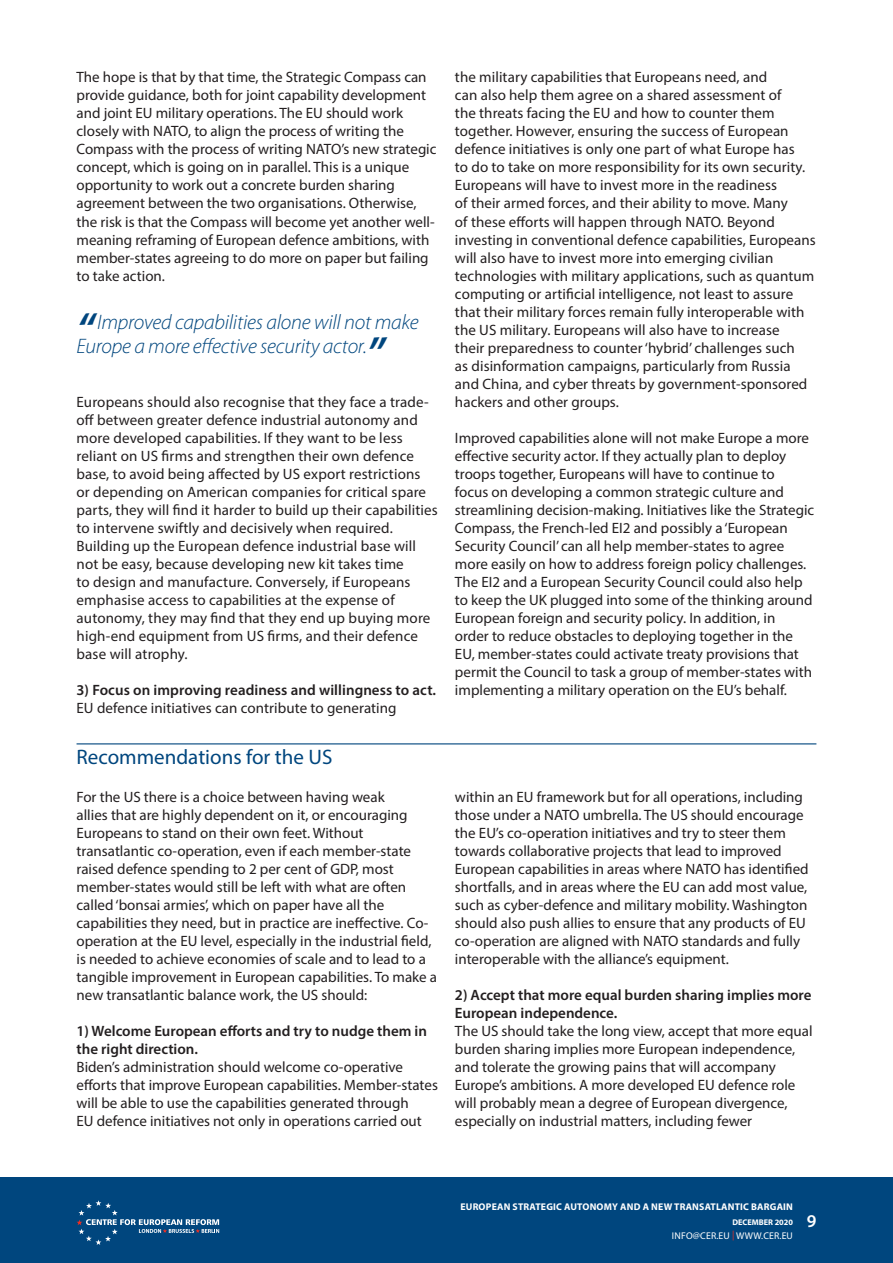
<style>
.page{position:relative;width:893px;height:1263px;background:#fff}
.page>*{position:absolute;margin:0;border:0;box-sizing:border-box;transform-origin:0 0}
.t1{font:italic 300 21px/24px "Myriad Pro";letter-spacing:-.01em;color:#00467e}
.Section_Breaks{font:21px "Myriad Pro";color:#00467e}
.t2{font:600 18px "Myriad Pro";color:#fff}
.Body_Copy{font:15px/18px "Myriad Pro";color:#231f20}
.Body_Copy-2{font:600 15px/18px "Myriad Pro";letter-spacing:.005em;color:#231f20}
.t3{font:700 9.75px "Myriad Pro";letter-spacing:.02em;color:#fff}
.t4{font:9.75px "Myriad Pro";letter-spacing:.02em;color:#fff}
.t5{font:700 8.25px "Myriad Pro";color:#fff}
.s1{font-weight:600;font-size:45px}
.s2{font-weight:400}
.s3{font-weight:600}
.s4{color:#ee2e22}
</style>
<div class="page">
<div style="left:0;top:1178px;width:893px;height:85px;background:#00467e"></div>
<svg style="left:77px;top:1200px;width:142px;height:45px"></svg>
<hr style="left:77px;top:743px;width:739px;height:1px;background:#00467e">
<p class="Body_Copy" style="left:77px;top:68px;width:361px">The hope is that by that time, the Strategic Compass can provide guidance, both for joint capability development and joint EU military operations. The EU should work closely with NATO, to align the process of writing the Compass with the process of writing NATO’s new strategic concept, which is going on in parallel. This is a unique opportunity to work out a concrete burden sharing agreement between the two organisations. Otherwise, the risk is that the Compass will become yet another well&shy;meaning reframing of European defence ambitions, with member-states agreeing to do more on paper but failing to take action.</p>
<p class="t1" style="left:77px;top:310px;width:344px"><span class="s1">“</span>Improved capabilities alone will not make<br>Europe a more effective security actor.<span class="s1">”</span></p>
<p class="Body_Copy" style="left:77px;top:392px;width:363px">Europeans should also recognise that they face a trade&shy;off between greater defence industrial autonomy and more developed capabilities. If they want to be less reliant on US firms and strengthen their own defence base, to avoid being affected by US export restrictions<br>or depending on American companies for critical spare parts, they will find it harder to build up their capabilities to intervene swiftly and decisively when required.<br>Building up the European defence industrial base will not be easy, because developing new kit takes time<br>to design and manufacture. Conversely, if Europeans emphasise access to capabilities at the expense of autonomy, they may find that they end up buying more high-end equipment from US firms, and their defence base will atrophy.</p>
<p class="Body_Copy-2" style="left:77px;top:680px;width:361px">3) Focus on improving readiness and willingness to act.<br><span class="s2">EU defence initiatives can contribute to generating</span></p>
<p class="Section_Breaks" style="left:77px;top:744px;width:257px">Recommendations for the US</p>
<p class="Body_Copy" style="left:77px;top:787px;width:362px">For the US there is a choice between having weak<br>allies that are highly dependent on it, or encouraging Europeans to stand on their own feet. Without transatlantic co-operation, even if each member-state raised defence spending to 2 per cent of GDP, most member-states would still be left with what are often called ‘bonsai armies’, which on paper have all the capabilities they need, but in practice are ineffective. Co&shy;operation at the EU level, especially in the industrial field, is needed to achieve economies of scale and to lead to a tangible improvement in European capabilities. To make a new transatlantic balance work, the US should:</p>
<p class="Body_Copy" style="left:77px;top:1021px;width:363px"><span class="s3">1) Welcome European efforts and try to nudge them in the right direction.<br></span>Biden’s administration should welcome co-operative efforts that improve European capabilities. Member-states will be able to use the capabilities generated through<br>EU defence initiatives not only in operations carried out</p>
<p class="Body_Copy" style="left:455px;top:68px;width:362px">the military capabilities that Europeans need, and<br>can also help them agree on a shared assessment of<br>the threats facing the EU and how to counter them together. However, ensuring the success of European defence initiatives is only one part of what Europe has<br>to do to take on more responsibility for its own security.<br>Europeans will have to invest more in the readiness<br>of their armed forces, and their ability to move. Many<br>of these efforts will happen through NATO. Beyond investing in conventional defence capabilities, Europeans will also have to invest more into emerging civilian technologies with military applications, such as quantum computing or artificial intelligence, not least to assure that their military forces remain fully interoperable with the US military. Europeans will also have to increase<br>their preparedness to counter ‘hybrid’ challenges such<br>as disinformation campaigns, particularly from Russia and China, and cyber threats by government-sponsored hackers and other groups.</p>
<p class="Body_Copy" style="left:455px;top:428px;width:361px">Improved capabilities alone will not make Europe a more effective security actor. If they actually plan to deploy troops together, Europeans will have to continue to<br>focus on developing a common strategic culture and streamlining decision-making. Initiatives like the Strategic Compass, the French-led EI2 and possibly a ‘European Security Council’ can all help member-states to agree more easily on how to address foreign policy challenges.<br>The EI2 and a European Security Council could also help to keep the UK plugged into some of the thinking around European foreign and security policy. In addition, in<br>order to reduce obstacles to deploying together in the EU, member-states could activate treaty provisions that permit the Council to task a group of member-states with implementing a military operation on the EU’s behalf.</p>
<p class="Body_Copy" style="left:455px;top:787px;width:355px">within an EU framework but for all operations, including those under a NATO umbrella. The US should encourage the EU’s co-operation initiatives and try to steer them towards collaborative projects that lead to improved European capabilities in areas where NATO has identified shortfalls, and in areas where the EU can add most value, such as cyber-defence and military mobility. Washington should also push allies to ensure that any products of EU co-operation are aligned with NATO standards and fully interoperable with the alliance’s equipment.</p>
<p class="Body_Copy" style="left:455px;top:985px;width:359px"><span class="s3">2) Accept that more equal burden sharing implies more European independence.<br></span>The US should take the long view, accept that more equal burden sharing implies more European independence, and tolerate the growing pains that will accompany Europe’s ambitions. A more developed EU defence role will probably mean a degree of European divergence, especially on industrial matters, including fewer</p>
<p class="t3" style="left:460px;top:1200px;width:334px">EUROPEAN STRATEGIC AUTONOMY AND A NEW TRANSATLANTIC BARGAIN</p>
<p class="t5" style="left:732px;top:1217px;width:62px">DECEMBER 2020</p>
<p class="t4" style="left:672px;top:1229px;width:123px">INFO@CER.EU <span class="s4">|</span> WWW.CER.EU</p>
<p class="t2" style="left:807px;top:1210px;width:11px">9</p>
</div>
